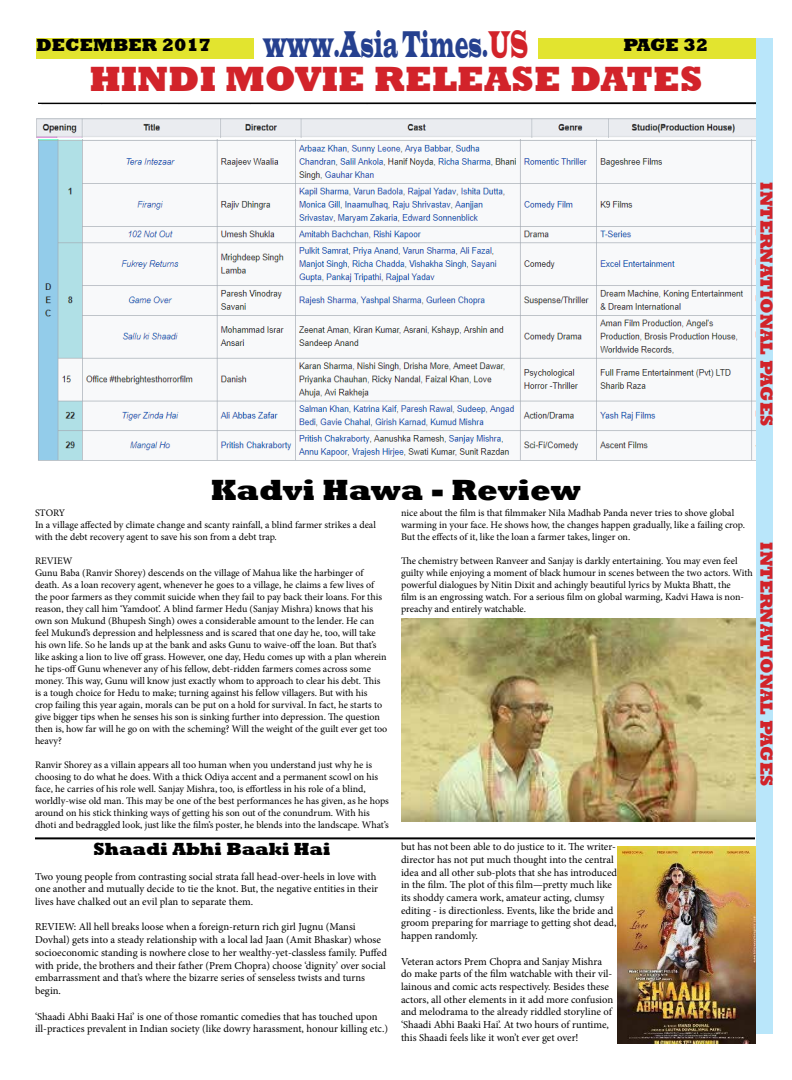
<style>
.page{position:relative;width:792px;height:1080px;background:#fff}
.page>*{position:absolute;margin:0;border:0;box-sizing:border-box;transform-origin:0 0}
.t1{font:38.3px "Latin Wide";color:#25408f;scale:.39 1}
.t2{font:800 36px "Rockwell";color:#d2232a}
.t3{font:800 30px "Rockwell";color:#000}
.t4{font:800 18px "Rockwell";color:#000}
.t5{font:800 18px "Rockwell";color:#d2232a}
.t6{font:10.6px/12.7px "Minion Pro";color:#000}
.t7{font:10px/12px "Minion Pro";letter-spacing:-.005em;color:#000}
.s1{color:#d2232a}
</style>
<div class="page">
<div style="left:36px;top:38px;width:720px;height:21px;background:#e2e42f"></div>
<div style="left:254px;top:35px;width:284px;height:24px;background:#fff"></div>
<svg style="left:38px;top:102px;width:718px;height:3px;background:#727272"></svg>
<img style="left:36px;top:118px;width:719px;height:19px">
<div style="left:756px;top:38px;width:17px;height:996px;background:#b9e6fa"></div>
<img style="left:38px;top:140px;width:718px;height:321px">
<img style="left:401px;top:619px;width:355px;height:203px">
<hr style="left:35px;top:837px;width:720px;height:2px;background:#000">
<img style="left:617px;top:847px;width:139px;height:197px">
<h3 class="t4" style="left:36px;top:35px;width:177px">DECEMBER 2017</h3>
<h1 class="t1" style="left:264px;top:20px;width:681px">www.Asia Times.<span class="s1">US</span></h1>
<h3 class="t4" style="left:623px;top:35px;width:86px">PAGE 32</h3>
<h2 class="t2" style="left:89px;top:58px;width:615px">HINDI MOVIE RELEASE DATES</h2>
<h3 class="t5" style="left:777px;top:182px;width:245px;rotate:90deg">INTERNATIONAL PAGES</h3>
<h3 class="t3" style="left:211px;top:472px;width:372px">Kadvi Hawa - Review</h3>
<p class="t7" style="left:35px;top:507px;width:342px">STORY<br>In a village affected by climate change and scanty rainfall, a blind farmer strikes a deal with the debt recovery agent to save his son from a debt trap.</p>
<p class="t7" style="left:35px;top:555px;width:354px">REVIEW<br>Gunu Baba (Ranvir Shorey) descends on the village of Mahua like the harbinger of death. As a loan recovery agent, whenever he goes to a village, he claims a few lives of the poor farmers as they commit suicide when they fail to pay back their loans. For this reason, they call him ‘Yamdoot’. A blind farmer Hedu (Sanjay Mishra) knows that his own son Mukund (Bhupesh Singh) owes a considerable amount to the lender. He can feel Mukund’s depression and helplessness and is scared that one day he, too, will take his own life. So he lands up at the bank and asks Gunu to waive-off the loan. But that’s like asking a lion to live off grass. However, one day, Hedu comes up with a plan wherein he tips-off Gunu whenever any of his fellow, debt-ridden farmers comes across some money. This way, Gunu will know just exactly whom to approach to clear his debt. This is a tough choice for Hedu to make; turning against his fellow villagers. But with his crop failing this year again, morals can be put on a hold for survival. In fact, he starts to give bigger tips when he senses his son is sinking further into depression. The question then is, how far will he go on with the scheming? Will the weight of the guilt ever get too heavy?</p>
<p class="t7" style="left:35px;top:759px;width:355px">Ranvir Shorey as a villain appears all too human when you understand just why he is choosing to do what he does. With a thick Odiya accent and a permanent scowl on his face, he carries of his role well. Sanjay Mishra, too, is effortless in his role of a blind, worldly-wise old man. This may be one of the best performances he has given, as he hops around on his stick thinking ways of getting his son out of the conundrum. With his dhoti and bedraggled look, just like the film’s poster, he blends into the landscape. What’s</p>
<p class="t7" style="left:401px;top:507px;width:346px">nice about the film is that filmmaker Nila Madhab Panda never tries to shove global warming in your face. He shows how, the changes happen gradually, like a failing crop.<br>But the effects of it, like the loan a farmer takes, linger on.</p>
<p class="t7" style="left:401px;top:555px;width:353px">The chemistry between Ranveer and Sanjay is darkly entertaining. You may even feel guilty while enjoying a moment of black humour in scenes between the two actors. With powerful dialogues by Nitin Dixit and achingly beautiful lyrics by Mukta Bhatt, the<br>film is an engrossing watch. For a serious film on global warming, Kadvi Hawa is non&shy;preachy and entirely watchable.</p>
<h3 class="t5" style="left:777px;top:542px;width:245px;rotate:90deg">INTERNATIONAL PAGES</h3>
<h3 class="t4" style="left:94px;top:838px;width:238px">Shaadi Abhi Baaki Hai</h3>
<p class="t6" style="left:35px;top:870px;width:345px">Two young people from contrasting social strata fall head-over-heels in love with one another and mutually decide to tie the knot. But, the negative entities in their lives have chalked out an evil plan to separate them.</p>
<p class="t6" style="left:35px;top:921px;width:353px">REVIEW: All hell breaks loose when a foreign-return rich girl Jugnu (Mansi Dovhal) gets into a steady relationship with a local lad Jaan (Amit Bhaskar) whose socioeconomic standing is nowhere close to her wealthy-yet-classless family. Puffed with pride, the brothers and their father (Prem Chopra) choose ‘dignity’ over social embarrassment and that’s where the bizarre series of senseless twists and turns begin.</p>
<p class="t6" style="left:35px;top:1010px;width:355px">‘Shaadi Abhi Baaki Hai’ is one of those romantic comedies that has touched upon ill-practices prevalent in Indian society (like dowry harassment, honour killing etc.)</p>
<p class="t6" style="left:401px;top:840px;width:218px">but has not been able to do justice to it. The writer&shy;director has not put much thought into the central idea and all other sub-plots that she has introduced in the film. The plot of this film—pretty much like its shoddy camera work, amateur acting, clumsy editing - is directionless. Events, like the bride and groom preparing for marriage to getting shot dead, happen randomly.</p>
<p class="t6" style="left:401px;top:955px;width:214px">Veteran actors Prem Chopra and Sanjay Mishra do make parts of the film watchable with their vil&shy;lainous and comic acts respectively. Besides these actors, all other elements in it add more confusion and melodrama to the already riddled storyline of ‘Shaadi Abhi Baaki Hai’. At two hours of runtime, this Shaadi feels like it won’t ever get over!</p>
</div>
